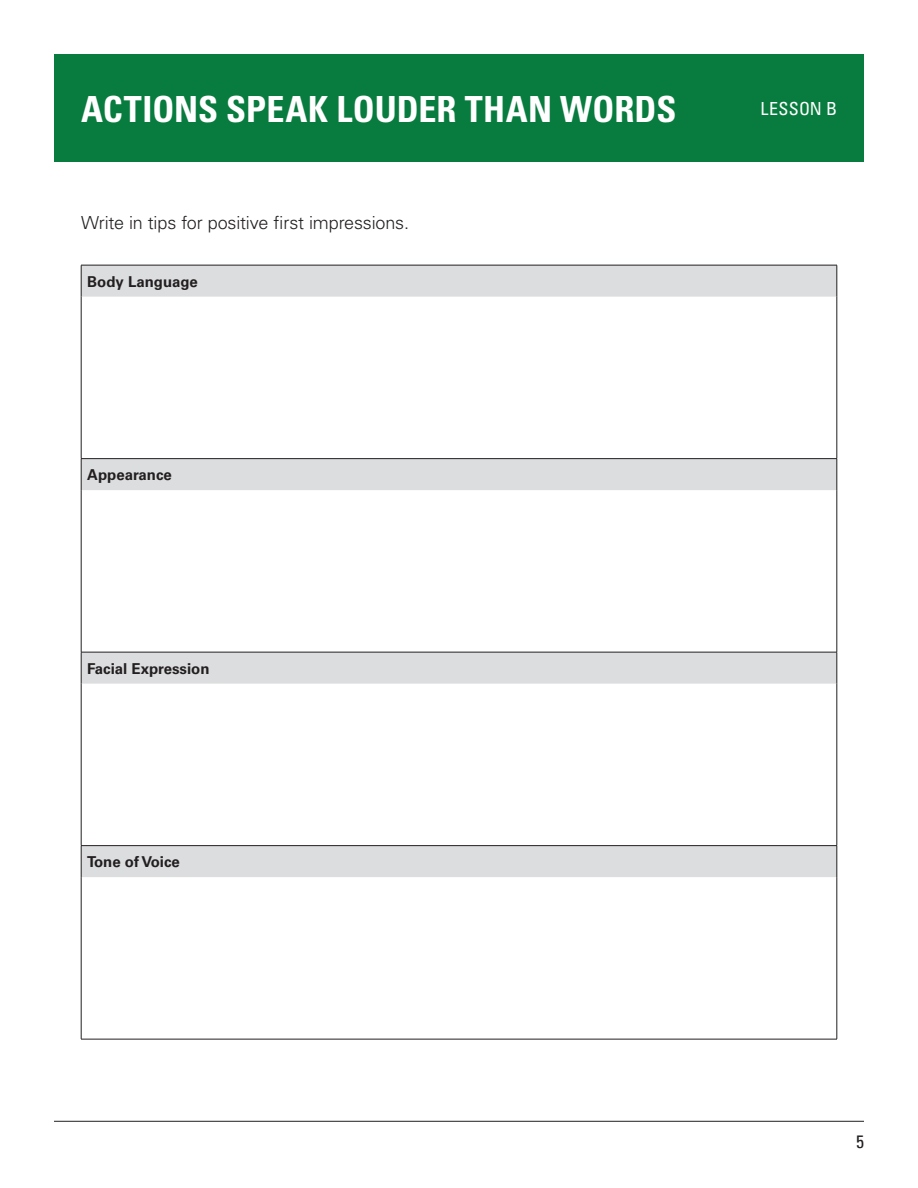
<style>
.page{position:relative;width:918px;height:1188px;background:#fff}
.page>*{position:absolute;margin:0;border:0;box-sizing:border-box;transform-origin:0 0}
.t1{font:700 condensed 36px "Univers";letter-spacing:.005em;color:#fff}
.Workbook_-_Body_Text{font:300 18px "Univers";letter-spacing:-.01em;color:#231f20}
.t2{font:condensed 18px "Univers";letter-spacing:.02em;color:#fff}
.t3{font:condensed 18px "Univers";color:#231f20}
.t4{font:700 15px "Univers";color:#231f20}
</style>
<div class="page">
<hr style="left:54px;top:1121px;width:810px;height:1px;background:#231f20">
<div style="left:54px;top:54px;width:810px;height:108px;background:#077c3e"></div>
<svg style="left:82px;top:266px;width:755px;height:611px"></svg>
<hr style="left:81px;top:265px;width:756px;height:1px;background:#231f20">
<hr style="left:81px;top:265px;width:1px;height:32px;background:#231f20">
<hr style="left:837px;top:265px;width:1px;height:32px;background:#231f20">
<hr style="left:81px;top:297px;width:1px;height:161px;background:#231f20">
<hr style="left:837px;top:297px;width:1px;height:161px;background:#231f20">
<hr style="left:81px;top:458px;width:756px;height:1px;background:#231f20">
<hr style="left:81px;top:459px;width:1px;height:31px;background:#231f20">
<hr style="left:837px;top:459px;width:1px;height:31px;background:#231f20">
<hr style="left:81px;top:490px;width:1px;height:162px;background:#231f20">
<hr style="left:837px;top:490px;width:1px;height:162px;background:#231f20">
<hr style="left:81px;top:652px;width:756px;height:1px;background:#231f20">
<hr style="left:81px;top:652px;width:1px;height:32px;background:#231f20">
<hr style="left:837px;top:652px;width:1px;height:32px;background:#231f20">
<hr style="left:81px;top:684px;width:1px;height:161px;background:#231f20">
<hr style="left:837px;top:684px;width:1px;height:161px;background:#231f20">
<hr style="left:81px;top:845px;width:756px;height:1px;background:#231f20">
<hr style="left:81px;top:846px;width:1px;height:31px;background:#231f20">
<hr style="left:837px;top:846px;width:1px;height:31px;background:#231f20">
<hr style="left:81px;top:877px;width:1px;height:162px;background:#231f20">
<hr style="left:837px;top:877px;width:1px;height:162px;background:#231f20">
<hr style="left:81px;top:1039px;width:756px;height:1px;background:#231f20">
<p class="t1" style="left:81px;top:87px;width:597px">ACTIONS SPEAK LOUDER THAN WORDS</p>
<p class="t2" style="left:761px;top:97px;width:78px">LESSON B</p>
<p class="Workbook_-_Body_Text" style="left:81px;top:212px;width:329px">Write in tips for positive first impressions.</p>
<p class="t4" style="left:87px;top:272px;width:112px">Body Language</p>
<p class="t4" style="left:87px;top:466px;width:86px">Appearance</p>
<p class="t4" style="left:87px;top:659px;width:124px">Facial Expression</p>
<p class="t4" style="left:87px;top:853px;width:94px">Tone of Voice</p>
<p class="t3" style="left:856px;top:1130px;width:9px">5</p>
</div>
